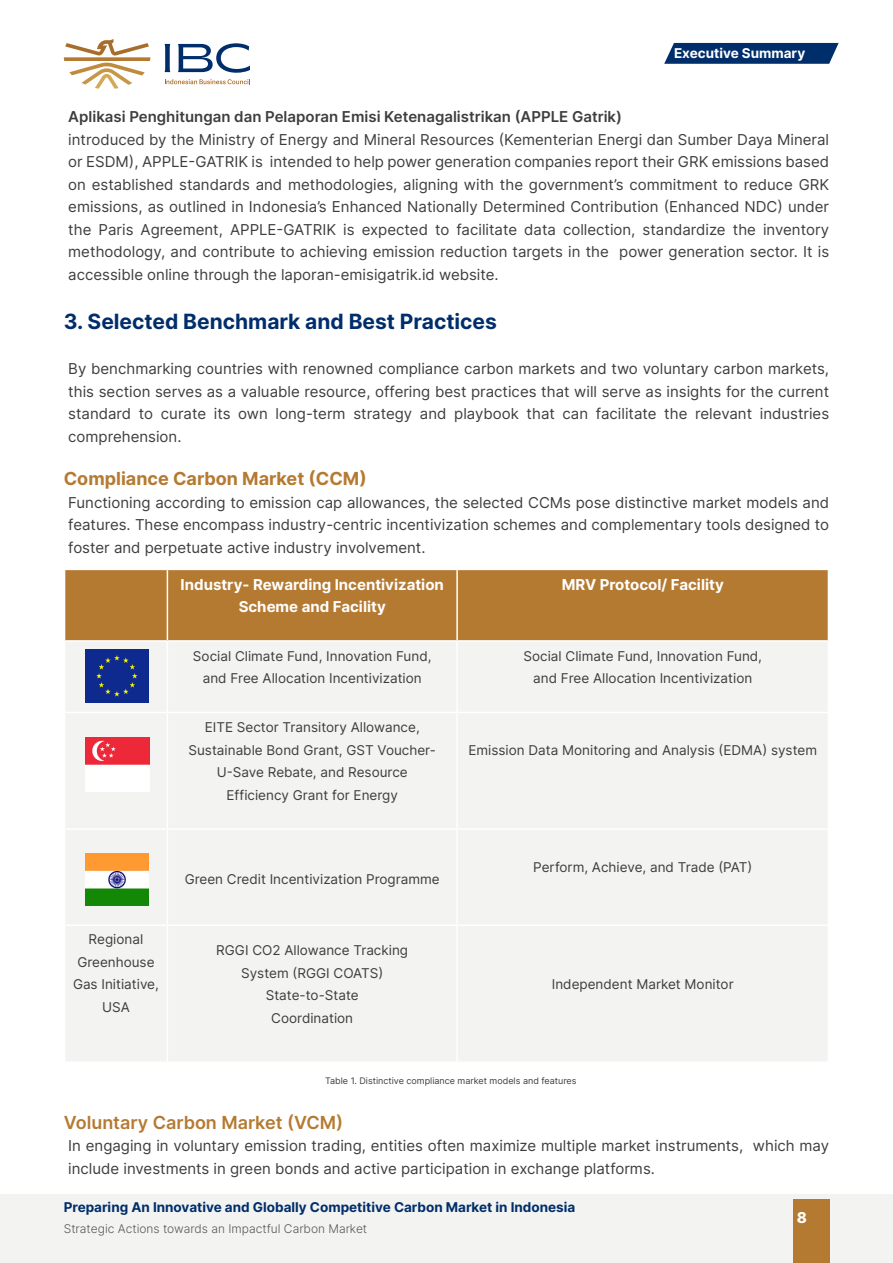
<style>
.page{position:relative;width:893px;height:1263px;background:#fff}
.page>*{position:absolute;margin:0;border:0;box-sizing:border-box;transform-origin:0 0}
.t1{font:700 21px "Inter";color:#002e6b}
.Sub_Title{font:700 18px "Inter";color:#b57a32}
.Sub_Title-2{font:600 18px "Inter";color:#b57a32}
.t2{font:15px/22.5px "Inter";color:#3e3e3f;text-align:justify}
.t3{font:700 15px/22.5px "Inter";color:#fff;text-align:center}
.t4{font:600 15px "Inter";color:#3e3e3f}
.t5{font:800 15px "Inter";color:#fff}
.t6{font:13.5px/22.5px "Inter";color:#3e3e3f;text-align:center}
.t7{font:700 13.5px "Inter";color:#002e6b}
.t8{font:700 13.5px "Inter";color:#fff}
.t9{font:300 12px "Inter";color:#57585a}
.Note{font:9px "Inter";color:#3e3e3f}
</style>
<div class="page">
<div style="left:0;top:1193px;width:892px;height:70px;background:#f3f3f1"></div>
<hr style="left:892px;top:1193px;width:1px;height:70px;background:#f3f3f1">
<svg style="left:664px;top:43px;width:175px;height:21px"></svg>
<div style="left:793px;top:1199px;width:36px;height:64px;background:#b57a32"></div>
<svg style="left:64px;top:39px;width:86px;height:50px"></svg>
<svg style="left:165px;top:79px;width:85px;height:5px"></svg>
<svg style="left:165px;top:44px;width:5px;height:28px"></svg>
<svg style="left:178px;top:43px;width:72px;height:30px"></svg>
<div style="left:65px;top:570px;width:763px;height:70px;background:#b57a32"></div>
<div style="left:66px;top:642px;width:761px;height:419px;background:#f3f3f1"></div>
<hr style="left:167px;top:570px;width:1px;height:70px;background:#fff">
<hr style="left:456px;top:570px;width:2px;height:70px;background:#fff">
<hr style="left:167px;top:642px;width:1px;height:70px;background:#fff">
<hr style="left:456px;top:642px;width:2px;height:70px;background:#fff">
<hr style="left:64px;top:712px;width:103px;height:1px;background:#fff">
<hr style="left:167px;top:712px;width:290px;height:1px;background:#fff">
<hr style="left:167px;top:713px;width:1px;height:115px;background:#fff">
<hr style="left:457px;top:712px;width:372px;height:1px;background:#fff">
<hr style="left:456px;top:713px;width:2px;height:115px;background:#fff">
<hr style="left:64px;top:828px;width:103px;height:2px;background:#fff">
<hr style="left:167px;top:828px;width:290px;height:2px;background:#fff">
<hr style="left:167px;top:830px;width:1px;height:94px;background:#fff">
<hr style="left:457px;top:828px;width:372px;height:2px;background:#fff">
<hr style="left:456px;top:830px;width:2px;height:94px;background:#fff">
<hr style="left:64px;top:924px;width:103px;height:2px;background:#fff">
<hr style="left:167px;top:924px;width:290px;height:2px;background:#fff">
<hr style="left:167px;top:926px;width:1px;height:135px;background:#fff">
<hr style="left:457px;top:924px;width:372px;height:2px;background:#fff">
<hr style="left:456px;top:926px;width:2px;height:135px;background:#fff">
<img style="left:86px;top:649px;width:63px;height:53px">
<img style="left:85px;top:738px;width:64px;height:53px">
<img style="left:86px;top:853px;width:63px;height:52px">
<p class="t8" style="left:674px;top:43px;width:133px">Executive Summary</p>
<p class="t4" style="left:68px;top:105px;width:555px">Aplikasi Penghitungan dan Pelaporan Emisi Ketenagalistrikan (APPLE Gatrik)</p>
<p class="t2" style="left:68px;top:127px;width:762px">introduced by the Ministry of Energy and Mineral Resources (Kementerian Energi dan Sumber Daya Mineral or ESDM), APPLE-GATRIK is intended to help power generation companies report their GRK emissions based on established standards and methodologies, aligning with the government’s commitment to reduce GRK emissions, as outlined in Indonesia’s Enhanced Nationally Determined Contribution (Enhanced NDC) under the Paris Agreement, APPLE-GATRIK is expected to facilitate data collection, standardize the inventory methodology, and contribute to achieving emission reduction targets in the power generation sector. It is accessible online through the laporan-emisigatrik.id website.</p>
<p class="t1" style="left:64px;top:306px;width:435px">3. Selected Benchmark and Best Practices</p>
<p class="t2" style="left:68px;top:357px;width:762px">By benchmarking countries with renowned compliance carbon markets and two voluntary carbon markets, this section serves as a valuable resource, offering best practices that will serve as insights for the current standard to curate its own long-term strategy and playbook that can facilitate the relevant industries comprehension.</p>
<p class="Sub_Title" style="left:64px;top:465px;width:305px">Compliance Carbon Market (CCM)</p>
<p class="t2" style="left:68px;top:490px;width:762px">Functioning according to emission cap allowances, the selected CCMs pose distinctive market models and features. These encompass industry-centric incentivization schemes and complementary tools designed to foster and perpetuate active industry involvement.</p>
<p class="t3" style="left:181px;top:573px;width:265px">Industry- Rewarding Incentivization<br>Scheme and Facility</p>
<p class="t3" style="left:562px;top:573px;width:164px">MRV Protocol/ Facility</p>
<p class="t6" style="left:193px;top:644px;width:240px">Social Climate Fund, Innovation Fund, and Free Allocation Incentivization</p>
<p class="t6" style="left:523px;top:644px;width:240px">Social Climate Fund, Innovation Fund, and Free Allocation Incentivization</p>
<p class="t6" style="left:189px;top:716px;width:249px">EITE Sector Transitory Allowance,<br>Sustainable Bond Grant, GST Voucher-<br>U-Save Rebate, and Resource<br>Efficiency Grant for Energy</p>
<p class="t6" style="left:468px;top:738px;width:350px">Emission Data Monitoring and Analysis (EDMA) system</p>
<p class="t6" style="left:185px;top:867px;width:256px">Green Credit Incentivization Programme</p>
<p class="t6" style="left:73px;top:928px;width:87px">Regional<br>Greenhouse<br>Gas Initiative,<br>USA</p>
<p class="t6" style="left:216px;top:939px;width:193px">RGGI CO2 Allowance Tracking<br>System (RGGI COATS)</p>
<p class="t6" style="left:266px;top:984px;width:94px">State-to-State</p>
<p class="t6" style="left:271px;top:1006px;width:83px">Coordination</p>
<p class="t6" style="left:533px;top:856px;width:221px">Perform, Achieve, and Trade (PAT)</p>
<p class="t6" style="left:552px;top:972px;width:183px">Independent Market Monitor</p>
<p class="Note" style="left:325px;top:1074px;width:253px">Table 1. Distinctive compliance market models and features</p>
<p class="Sub_Title-2" style="left:64px;top:1109px;width:281px">Voluntary Carbon Market (VCM)</p>
<p class="t2" style="left:68px;top:1134px;width:762px">In engaging in voluntary emission trading, entities often maximize multiple market instruments, which may include investments in green bonds and active participation in exchange platforms.</p>
<p class="t7" style="left:64px;top:1197px;width:513px">Preparing An Innovative and Globally Competitive Carbon Market in Indonesia</p>
<p class="t9" style="left:64px;top:1220px;width:305px">Strategic Actions towards an Impactful Carbon Market</p>
<p class="t5" style="left:797px;top:1206px;width:12px">8</p>
</div>
